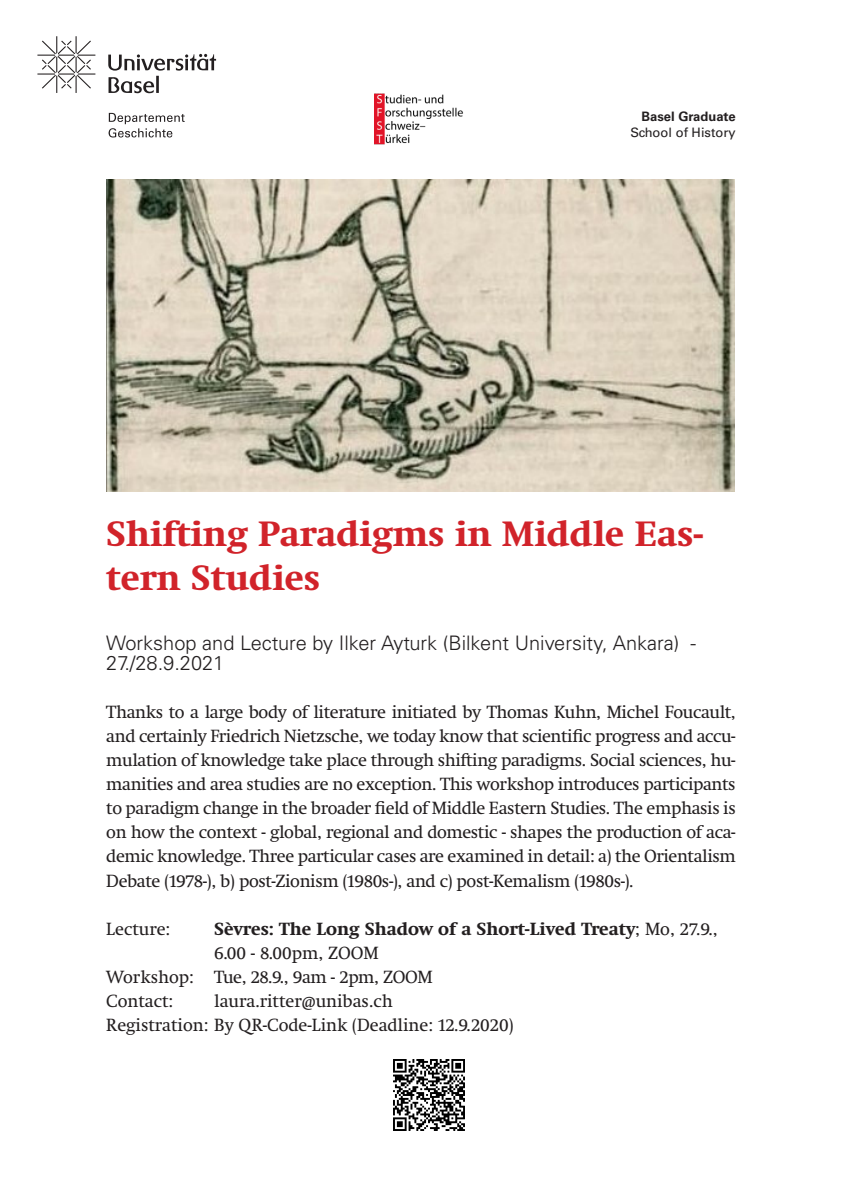
<style>
.page{position:relative;width:842px;height:1191px;background:#fff}
.page>*{position:absolute;margin:0;border:0;box-sizing:border-box;transform-origin:0 0}
.t1{font:700 36px/43.2px "Swift Neue LT Pro";color:#d1232a}
.t2{font:300 20px/20px "Univers LT Std";color:#231f20}
.t3{font:18px/24.1px "Swift Neue LT Pro";color:#231f20;text-align:justify}
.t4{font:700 18px/24px "Swift Neue LT Pro";color:#231f20}
.t5{font:18px "Swift Neue LT Pro";letter-spacing:-.02em;color:#231f20}
.t6{font:13px/15.6px "Univers LT Std";color:#231f20;text-align:right}
.s1{font-weight:700}
.s2{font-weight:400}
</style>
<div class="page">
<svg style="left:109px;top:113px;width:76px;height:24px"></svg>
<svg style="left:108px;top:54px;width:108px;height:39px"></svg>
<svg style="left:37px;top:36px;width:58px;height:57px"></svg>
<img style="left:106px;top:179px;width:628px;height:313px">
<img style="left:393px;top:1059px;width:71px;height:71px">
<img style="left:374px;top:94px;width:89px;height:51px">
<p class="t6" style="left:630px;top:109px;width:107px"><span class="s1">Basel Graduate<br></span>School of History</p>
<p class="t1" style="left:106px;top:512px;width:598px">Shifting Paradigms in Middle Eas&shy;tern Studies</p>
<p class="t2" style="left:106px;top:632px;width:591px">Workshop and Lecture by Ilker Ayturk (Bilkent University, Ankara) -<br>27./28.9.2021</p>
<p class="t3" style="left:106px;top:699px;width:631px">Thanks to a large body of literature initiated by Thomas Kuhn, Michel Foucault, and certainly Friedrich Nietzsche, we today know that scientific progress and accu&shy;mulation of knowledge take place through shifting paradigms. Social sciences, hu&shy;manities and area studies are no exception. This workshop introduces participants to paradigm change in the broader field of Middle Eastern Studies. The emphasis is on how the context - global, regional and domestic - shapes the production of aca&shy;demic knowledge. Three particular cases are examined in detail: a) the Orientalism Debate (1978-), b) post-Zionism (1980s-), and c) post-Kemalism (1980s-).</p>
<p class="t3" style="left:106px;top:916px;width:66px">Lecture:</p>
<p class="t4" style="left:214px;top:916px;width:505px">Sèvres: The Long Shadow of a Short-Lived Treaty<span class="s2">; Mo, 27.9.,<br>6.00 - 8.00pm, ZOOM</span></p>
<p class="t5" style="left:106px;top:966px;width:328px">Workshop: Tue, 28.9., 9am - 2pm, ZOOM</p>
<p class="t3" style="left:106px;top:988px;width:69px">Contact:</p>
<p class="t3" style="left:214px;top:988px;width:180px">laura.ritter@unibas.ch</p>
<p class="t3" style="left:106px;top:1012px;width:409px">Registration: By QR-Code-Link (Deadline: 12.9.2020)</p>
</div>
